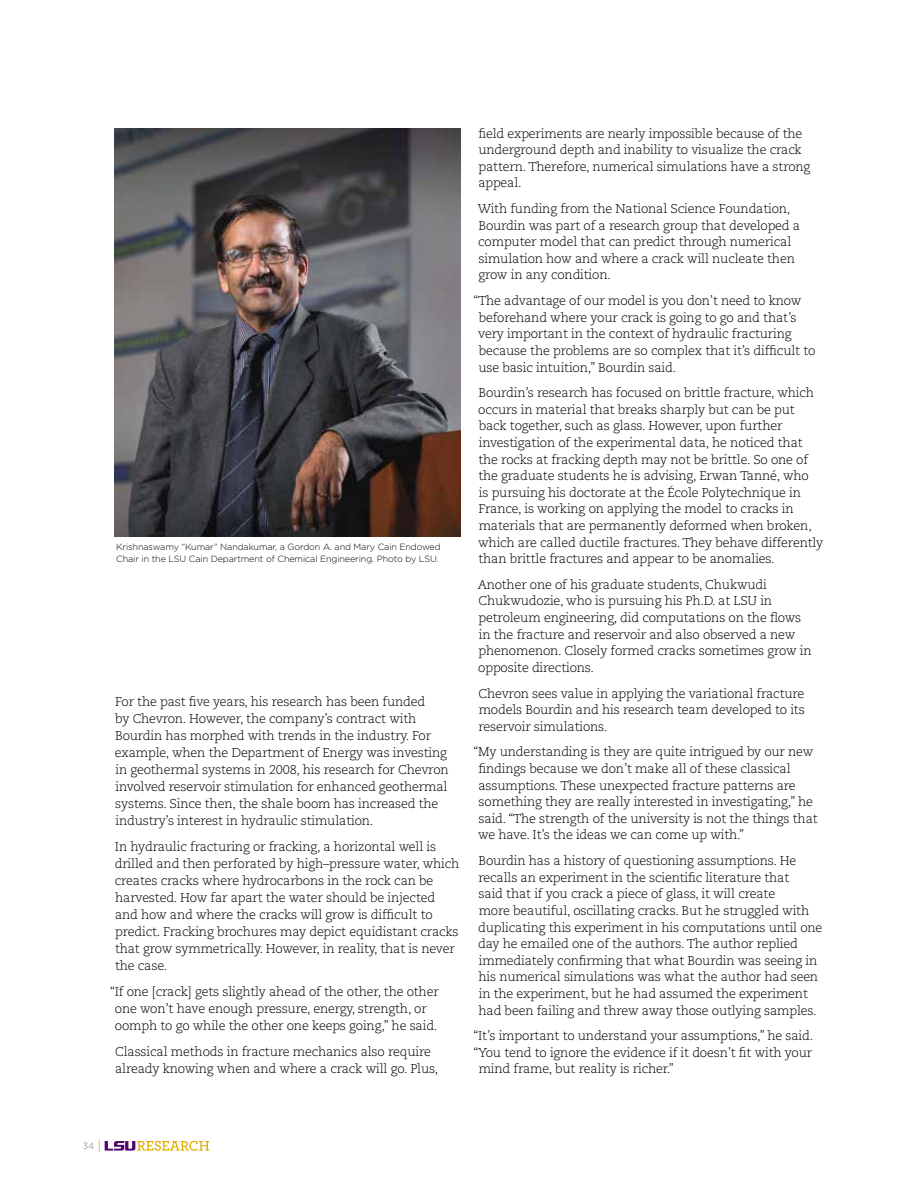
<style>
.page{position:relative;width:918px;height:1188px;background:#fff}
.page>*{position:absolute;margin:0;border:0;box-sizing:border-box;transform-origin:0 0}
.t1{font:300 12.75px/16.6px "Caecilia";letter-spacing:-.015em;color:#000}
.t2{font:300 9px/12px "Gotham HTF";letter-spacing:-.01em;color:#000}
.t3{font:9px "Gotham HTF";color:#a89e92}
.s1{font-weight:300;font-size:13.5px}
</style>
<div class="page">
<img style="left:115px;top:128px;width:345px;height:408px">
<svg style="left:105px;top:1141px;width:104px;height:10px"></svg>
<p class="t2" style="left:116px;top:541px;width:326px">Krishnaswamy “Kumar” Nandakumar, a Gordon A. and Mary Cain Endowed<br>Chair in the LSU Cain Department of Chemical Engineering. Photo by LSU.</p>
<p class="t1" style="left:115px;top:694px;width:335px">For the past five years, his research has been funded<br>by Chevron. However, the company’s contract with Bourdin has morphed with trends in the industry. For example, when the Department of Energy was investing in geothermal systems in 2008, his research for Chevron involved reservoir stimulation for enhanced geothermal systems. Since then, the shale boom has increased the industry’s interest in hydraulic stimulation.</p>
<p class="t1" style="left:115px;top:839px;width:346px">In hydraulic fracturing or fracking, a horizontal well is drilled and then perforated by high–pressure water, which creates cracks where hydrocarbons in the rock can be harvested. How far apart the water should be injected and how and where the cracks will grow is difficult to predict. Fracking brochures may depict equidistant cracks that grow symmetrically. However, in reality, that is never the case.</p>
<p class="t1" style="left:110px;top:984px;width:330px;text-align:center">“If one [crack] gets slightly ahead of the other, the other one won’t have enough pressure, energy, strength, or oomph to go while the other one keeps going,” he said.</p>
<p class="t1" style="left:115px;top:1044px;width:325px">Classical methods in fracture mechanics also require already knowing when and where a crack will go. Plus,</p>
<p class="t1" style="left:478px;top:125px;width:334px">field experiments are nearly impossible because of the underground depth and inability to visualize the crack pattern. Therefore, numerical simulations have a strong appeal.</p>
<p class="t1" style="left:478px;top:201px;width:324px">With funding from the National Science Foundation, Bourdin was part of a research group that developed a computer model that can predict through numerical simulation how and where a crack will nucleate then grow in any condition.</p>
<p class="t1" style="left:478px;top:293px;width:339px;text-indent:-5px">“The advantage of our model is you don’t need to know beforehand where your crack is going to go and that’s very important in the context of hydraulic fracturing because the problems are so complex that it’s difficult to use basic intuition,” Bourdin said.</p>
<p class="t1" style="left:478px;top:385px;width:347px">Bourdin’s research has focused on brittle fracture, which occurs in material that breaks sharply but can be put back together, such as glass. However, upon further investigation of the experimental data, he noticed that the rocks at fracking depth may not be brittle. So one of the graduate students he is advising, Erwan Tanné, who<br>is pursuing his doctorate at the École Polytechnique in France, is working on applying the model to cracks in materials that are permanently deformed when broken, which are called ductile fractures. They behave differently than brittle fractures and appear to be anomalies.</p>
<p class="t1" style="left:478px;top:576px;width:335px">Another one of his graduate students, Chukwudi Chukwudozie, who is pursuing his Ph.D. at LSU in petroleum engineering, did computations on the flows in the fracture and reservoir and also observed a new phenomenon. Closely formed cracks sometimes grow in opposite directions.</p>
<p class="t1" style="left:478px;top:685px;width:328px;text-align:justify">Chevron sees value in applying the variational fracture models Bourdin and his research team developed to its reservoir simulations.</p>
<p class="t1" style="left:478px;top:744px;width:341px;text-indent:-5px">“My understanding is they are quite intrigued by our new findings because we don’t make all of these classical assumptions. These unexpected fracture patterns are something they are really interested in investigating,” he said. “The strength of the university is not the things that we have. It’s the ideas we can come up with.”</p>
<p class="t1" style="left:478px;top:853px;width:346px">Bourdin has a history of questioning assumptions. He recalls an experiment in the scientific literature that<br>said that if you crack a piece of glass, it will create<br>more beautiful, oscillating cracks. But he struggled with duplicating this experiment in his computations until one day he emailed one of the authors. The author replied immediately confirming that what Bourdin was seeing in his numerical simulations was what the author had seen in the experiment, but he had assumed the experiment had been failing and threw away those outlying samples.</p>
<p class="t1" style="left:473px;top:1028px;width:341px">“It’s important to understand your assumptions,” he said.</p>
<p class="t1" style="left:473px;top:1044px;width:340px">“You tend to ignore the evidence if it doesn’t fit with your</p>
<p class="t1" style="left:479px;top:1061px;width:197px">mind frame, but reality is richer.”</p>
<p class="t3" style="left:83px;top:1141px;width:20px">34 <span class="s1">|</span></p>
</div>
